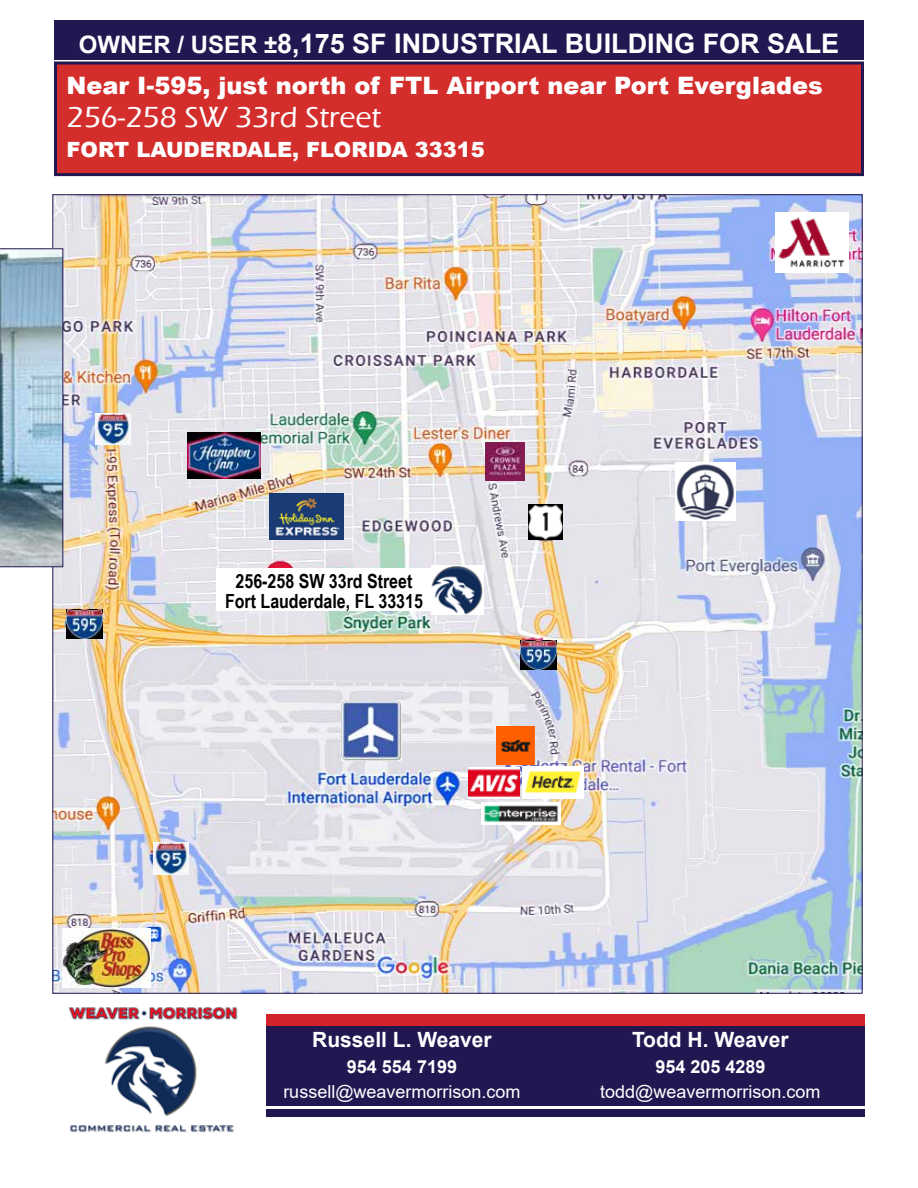
<style>
.page{position:relative;width:918px;height:1188px;background:#fff}
.page>*{position:absolute;margin:0;border:0;box-sizing:border-box;transform-origin:0 0}
.t1{font:500 30px "Eras ITC";color:#fff}
.t2{font:700 27px "Arial";color:#fff}
.t3{font:900 24px "Arial";color:#fff}
.t4{font:900 21px "Arial";color:#fff}
.t5{font:700 21px "Arial";color:#fff}
.t6{font:700 19.5px/19.5px "Arial Narrow";color:#000;text-align:center}
.t7{font:18px "Arial";color:#fff}
.t8{font:700 18px "Arial";color:#fff}
.s1{font-size:24px}
</style>
<div class="page">
<div style="left:54px;top:20px;width:810px;height:39px;background:#231752"></div>
<div style="left:54px;top:62px;width:810px;height:114px;background:#d32d2c;border:3px solid #231752"></div>
<img style="left:68px;top:1007px;width:170px;height:126px">
<div style="left:266px;top:1025px;width:599px;height:91px;background:#231752"></div>
<div style="left:266px;top:1015px;width:599px;height:11px;background:#d2232a"></div>
<hr style="left:266px;top:1106px;width:599px;height:3px;background:#fff">
<img style="left:55px;top:196px;width:806px;height:796px">
<div style="left:216px;top:568px;width:216px;height:43px;background:#fff"></div>
<img style="left:432px;top:565px;width:51px;height:50px">
<img style="left:528px;top:505px;width:35px;height:34px">
<img style="left:67px;top:610px;width:36px;height:28px">
<img style="left:520px;top:640px;width:36px;height:29px">
<img style="left:95px;top:413px;width:35px;height:32px">
<img style="left:153px;top:843px;width:35px;height:32px">
<img style="left:522px;top:767px;width:62px;height:32px">
<img style="left:486px;top:442px;width:38px;height:38px">
<img style="left:63px;top:929px;width:88px;height:59px">
<img style="left:188px;top:432px;width:73px;height:47px">
<img style="left:496px;top:726px;width:38px;height:39px">
<img style="left:482px;top:802px;width:79px;height:22px">
<img style="left:468px;top:768px;width:52px;height:30px">
<img style="left:269px;top:494px;width:74px;height:45px">
<img style="left:676px;top:462px;width:60px;height:59px">
<img style="left:342px;top:700px;width:60px;height:60px">
<div style="left:775px;top:212px;width:73px;height:61px;background:#fff"></div>
<img style="left:778px;top:217px;width:67px;height:51px">
<svg style="left:0;top:248px;width:63px;height:319px"></svg>
<p class="t2" style="left:79px;top:24px;width:762px"><span class="s1">OWNER / USER ±</span>8,175 SF INDUSTRIAL BUILDING FOR SALE</p>
<p class="t3" style="left:67px;top:68px;width:758px">Near I-595, just north of FTL Airport near Port Everglades</p>
<p class="t1" style="left:67px;top:101px;width:316px">256-258 SW 33rd Street</p>
<p class="t4" style="left:67px;top:135px;width:420px">FORT LAUDERDALE, FLORIDA 33315</p>
<p class="t6" style="left:225px;top:571px;width:199px">256-258 SW 33rd Street<br>Fort Lauderdale, FL 33315</p>
<p class="t5" style="left:312px;top:1025px;width:181px">Russell L. Weaver</p>
<p class="t8" style="left:347px;top:1054px;width:112px">954 554 7199</p>
<p class="t7" style="left:283px;top:1079px;width:239px">russell@weavermorrison.com</p>
<p class="t5" style="left:632px;top:1025px;width:158px">Todd H. Weaver</p>
<p class="t8" style="left:655px;top:1054px;width:112px">954 205 4289</p>
<p class="t7" style="left:600px;top:1079px;width:222px">todd@weavermorrison.com</p>
</div>
